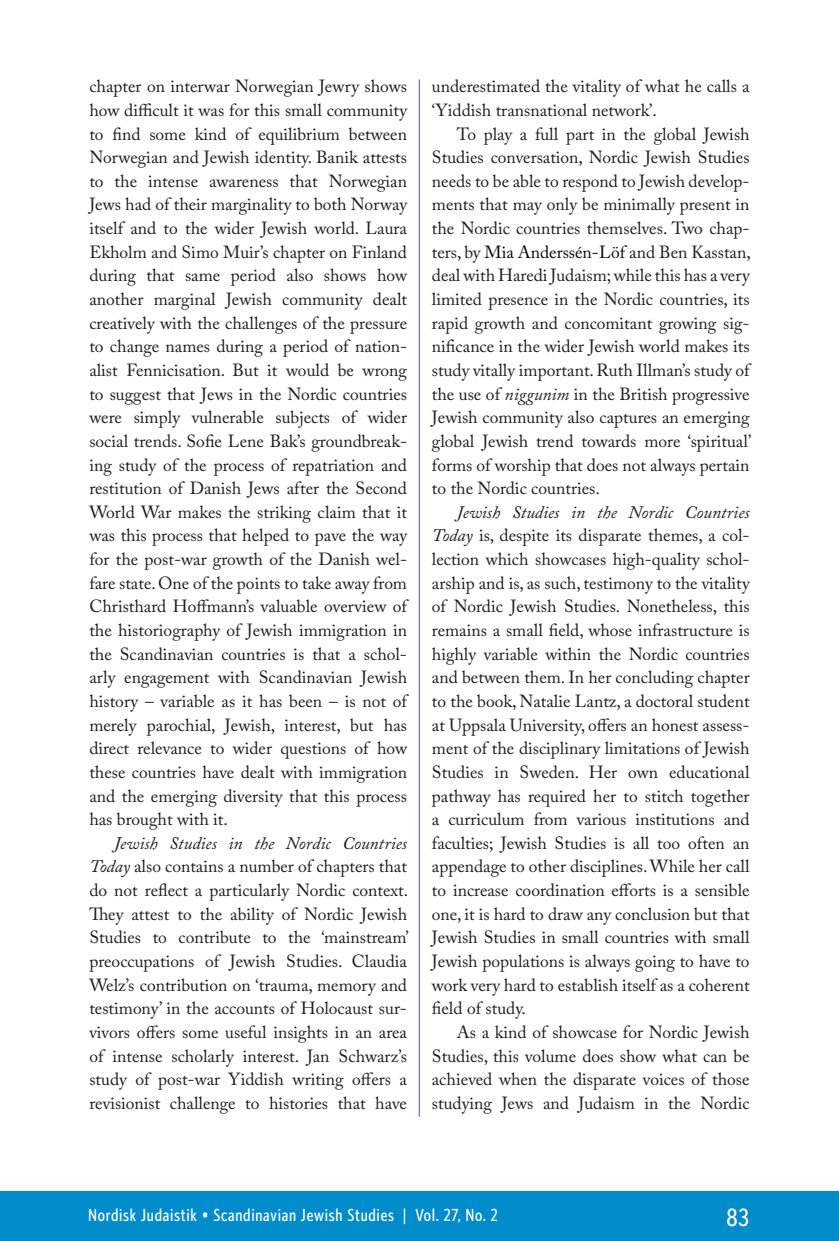
<style>
.page{position:relative;width:839px;height:1241px;background:#fff}
.page>*{position:absolute;margin:0;border:0;box-sizing:border-box;transform-origin:0 0}
.t1{font:500 24.5px "Avenir Next Condensed";color:#fff}
.t2{font:17.5px/23.6px "Adobe Caslon Pro";color:#1d1d1b;text-align:justify}
.t3{font:500 17.5px "Whitney Condensed";letter-spacing:.04em;color:#fff}
.s1{font-style:italic}
.s2{color:#080808}
</style>
<div class="page">
<div style="left:0;top:1191px;width:838px;height:49px;background:#008bcb"></div>
<hr style="left:419px;top:79px;width:1px;height:1037px;background:#50529f">
<p class="t2" style="left:89px;top:74px;width:319px">chapter on interwar Norwegian Jewry shows how difficult it was for this small community to find some kind of equilibrium between Norwegian and Jewish identity. Banik attests to the intense awareness that Norwegian Jews had of their marginality to both Norway itself and to the wider Jewish world. Laura Ekholm and Simo Muir’s chapter on Finland during that same period also shows how another marginal Jewish community dealt creatively with the challenges of the pressure to change names during a period of nation&shy;alist Fennicisation. But it would be wrong to suggest that Jews in the Nordic countries were simply vulnerable subjects of wider social trends. Sofie Lene Bak’s groundbreak&shy;ing study of the process of repatriation and restitution of Danish Jews after the Second World War makes the striking claim that it was this process that helped to pave the way for the post-war growth of the Danish wel&shy;fare state. One of the points to take away from Christhard Hoffmann’s valuable overview of the historiography of Jewish immigration in the Scandinavian countries is that a schol&shy;arly engagement with Scandinavian Jewish history – variable as it has been – is not of merely parochial, Jewish, interest, but has direct relevance to wider questions of how these countries have dealt with immigration and the emerging diversity that this process has brought with it.</p>
<p class="t2" style="left:89px;top:830px;width:321px;text-indent:25px"><span class="s1">Jewish Studies in the Nordic Countries Today</span> also contains a number of chapters that do not reflect a particularly Nordic context.<br>They attest to the ability of Nordic Jewish Studies to contribute to the ‘mainstream’ preoccupations of Jewish Studies. Claudia Welz’s contribution on ‘trauma, memory and testimony’ in the accounts of Holocaust sur&shy;vivors offers some useful insights in an area of intense scholarly interest. Jan Schwarz’s study of post-war Yiddish writing offers a revisionist challenge to histories that have</p>
<p class="t2" style="left:432px;top:74px;width:319px">underestimated the vitality of what he calls a ‘Yiddish transnational network’.</p>
<p class="t2" style="left:432px;top:122px;width:321px;text-indent:25px">To play a full part in the global Jewish Studies conversation, Nordic Jewish Studies needs to be able to respond to Jewish develop&shy;ments that may only be minimally present in the Nordic countries themselves. Two chap&shy;ters, by <span class="s2">Mia Anderssén-Löf</span> and Ben Kasstan, deal with Haredi Judaism; while this has a very limited presence in the Nordic countries, its rapid growth and concomitant growing sig&shy;nificance in the wider Jewish world makes its study vitally important. Ruth Illman’s study of the use of <span class="s1">niggunim</span> in the British progressive Jewish community also captures an emerging global Jewish trend towards more ‘spiritual’ forms of worship that does not always pertain to the Nordic countries.</p>
<p class="t2" style="left:432px;top:500px;width:319px;text-indent:25px"><span class="s1">Jewish Studies in the Nordic Countries Today</span> is, despite its disparate themes, a col&shy;lection which showcases high-quality schol&shy;arship and is, as such, testimony to the vitality of Nordic Jewish Studies. Nonetheless, this remains a small field, whose infrastructure is highly variable within the Nordic countries and between them. In her concluding chapter to the book, Natalie Lantz, a doctoral student at Uppsala University, offers an honest assess&shy;ment of the disciplinary limitations of Jewish Studies in Sweden. Her own educational pathway has required her to stitch together a curriculum from various institutions and faculties; Jewish Studies is all too often an appendage to other disciplines. While her call to increase coordination efforts is a sensible one, it is hard to draw any conclusion but that Jewish Studies in small countries with small Jewish populations is always going to have to work very hard to establish itself as a coherent field of study.</p>
<p class="t2" style="left:432px;top:1019px;width:319px;text-indent:25px">As a kind of showcase for Nordic Jewish Studies, this volume does show what can be achieved when the disparate voices of those studying Jews and Judaism in the Nordic</p>
<p class="t3" style="left:88px;top:1203px;width:411px">Nordisk Judaistik • Scandinavian Jewish Studies | Vol. 27, No. 2</p>
<h1 class="t1" style="left:725px;top:1202px;width:25px">83</h1>
</div>
